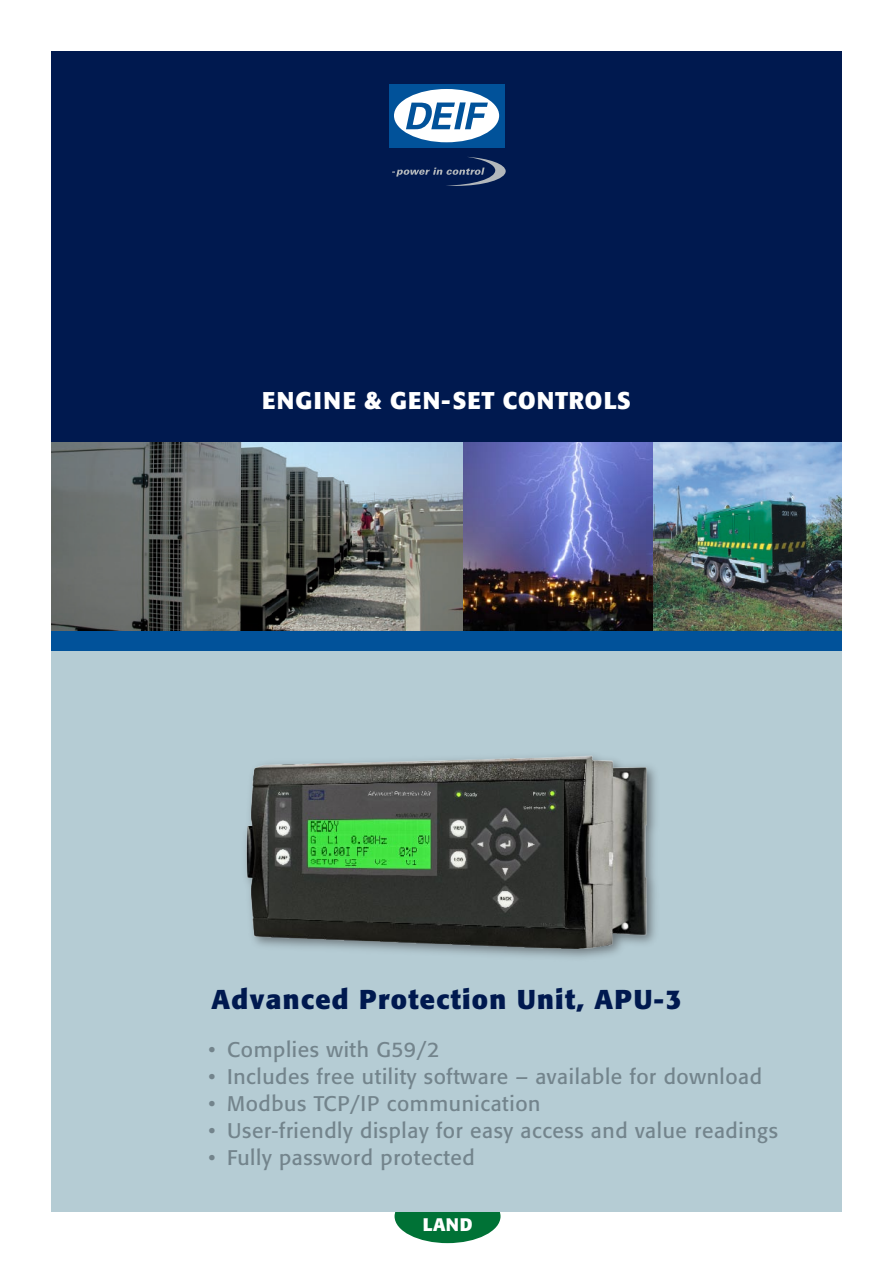
<style>
.page{position:relative;width:893px;height:1263px;background:#fff}
.page>*{position:absolute;margin:0;border:0;box-sizing:border-box;transform-origin:0 0}
.t1{font:700 27px "Formata";letter-spacing:.05em;color:#00194f}
.t2{font:700 24px "Formata";letter-spacing:.05em;color:#fff}
.t3{font:21px "Formata";letter-spacing:.03em;color:#73848c}
.t4{font:700 18px "Formata";color:#fff}
</style>
<div class="page">
<div style="left:395px;top:1189px;width:105px;height:54px;background:#007236;border-radius:50%"></div>
<div style="left:51px;top:631px;width:791px;height:581px;background:#b5ccd4"></div>
<div style="left:51px;top:51px;width:791px;height:580px;background:#00194f"></div>
<img style="left:51px;top:442px;width:791px;height:189px">
<div style="left:51px;top:631px;width:791px;height:20px;background:#01529a"></div>
<div style="left:389px;top:84px;width:115px;height:63px;background:#01529a"></div>
<div style="left:394px;top:89px;width:105px;height:53px;background:#fff;border-radius:50%"></div>
<svg style="left:406px;top:102px;width:82px;height:27px"></svg>
<svg style="left:392px;top:157px;width:114px;height:29px"></svg>
<div style="left:239px;top:748px;width:423px;height:215px;background:#231f20;opacity:.5"></div>
<img style="left:246px;top:755px;width:401px;height:193px">
<p class="t2" style="left:262px;top:385px;width:370px">ENGINE &amp; GEN-SET CONTROLS</p>
<p class="t1" style="left:212px;top:983px;width:471px">Advanced Protection Unit, APU-3</p>
<p class="t3" style="left:208px;top:1036px;width:232px">• Complies with G59/2</p>
<p class="t3" style="left:208px;top:1063px;width:555px">• Includes free utility software – available for download</p>
<p class="t3" style="left:208px;top:1090px;width:334px">• Modbus TCP/IP communication</p>
<p class="t3" style="left:208px;top:1117px;width:571px">• User-friendly display for easy access and value readings</p>
<p class="t3" style="left:208px;top:1144px;width:268px">• Fully password protected</p>
<p class="t4" style="left:423px;top:1213px;width:51px">LAND</p>
</div>
